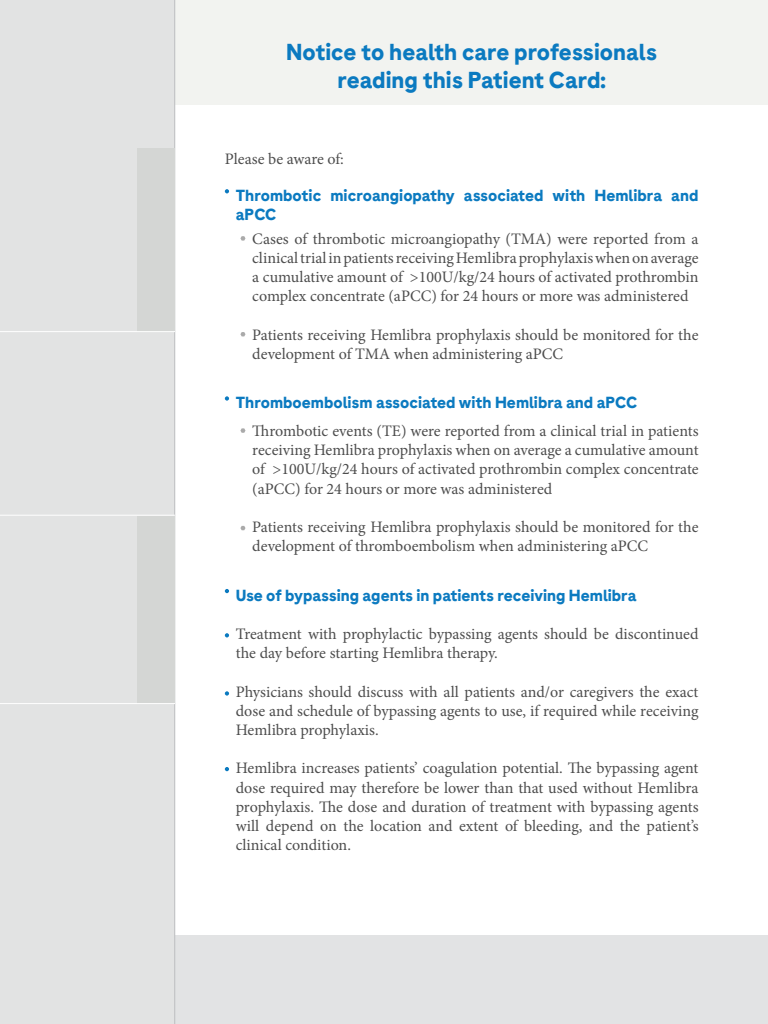
<style>
.page{position:relative;width:768px;height:1024px;background:#fff}
.page>*{position:absolute;margin:0;border:0;box-sizing:border-box;transform-origin:0 0}
.t1{font:700 23px/27.6px "Roche Sans";color:#0b7ac0;text-align:center}
.t2{font:16px/19.2px "Minion Pro";color:#4d4d4d;text-align:justify}
.t3{font:700 16px/19.2px "Roche Sans";color:#0b7ac0}
</style>
<div class="page">
<div style="left:3px;top:0;width:765px;height:105px;background:#f2f3f0"></div>
<div style="left:2px;top:935px;width:766px;height:89px;background:#e2e3e4"></div>
<div style="left:0;top:0;width:175px;height:1024px;background:#e2e3e3"></div>
<hr style="left:174px;top:0;width:1px;height:1024px;background:#bcbec0">
<svg style="left:225px;top:189px;width:4px;height:4px"></svg>
<svg style="left:225px;top:396px;width:4px;height:5px"></svg>
<svg style="left:225px;top:589px;width:4px;height:4px"></svg>
<svg style="left:225px;top:633px;width:4px;height:4px"></svg>
<svg style="left:225px;top:691px;width:4px;height:4px"></svg>
<svg style="left:225px;top:767px;width:4px;height:4px"></svg>
<svg style="left:240px;top:236px;width:5px;height:5px"></svg>
<svg style="left:240px;top:428px;width:5px;height:5px"></svg>
<svg style="left:240px;top:526px;width:5px;height:4px"></svg>
<svg style="left:240px;top:332px;width:5px;height:4px"></svg>
<div style="left:137px;top:149px;width:38px;height:183px;background:#d4d6d4"></div>
<div style="left:137px;top:516px;width:38px;height:188px;background:#d4d6d4"></div>
<hr style="left:0;top:331px;width:175px;height:1px;background:#fff">
<hr style="left:0;top:515px;width:175px;height:1px;background:#fff">
<hr style="left:0;top:703px;width:175px;height:1px;background:#fff">
<h1 class="t1" style="left:286px;top:38px;width:373px">Notice to health care professionals reading this Patient Card:</h1>
<p class="t2" style="left:225px;top:149px;width:121px">Please be aware of:</p>
<p class="t3" style="left:236px;top:186px;width:464px">Thrombotic microangiopathy associated with Hemlibra and aPCC</p>
<p class="t2" style="left:252px;top:229px;width:448px">Cases of thrombotic microangiopathy (TMA) were reported from a clinical trial in patients receiving Hemlibra prophylaxis when on average a cumulative amount of &gt;100U/kg/24 hours of activated prothrombin complex concentrate (aPCC) for 24 hours or more was administered</p>
<p class="t2" style="left:252px;top:325px;width:448px">Patients receiving Hemlibra prophylaxis should be monitored for the development of TMA when administering aPCC</p>
<p class="t3" style="left:236px;top:393px;width:403px">Thromboembolism associated with Hemlibra and aPCC</p>
<p class="t2" style="left:252px;top:421px;width:448px">Thrombotic events (TE) were reported from a clinical trial in patients receiving Hemlibra prophylaxis when on average a cumulative amount of &gt;100U/kg/24 hours of activated prothrombin complex concentrate (aPCC) for 24 hours or more was administered</p>
<p class="t2" style="left:252px;top:517px;width:448px">Patients receiving Hemlibra prophylaxis should be monitored for the development of thromboembolism when administering aPCC</p>
<p class="t3" style="left:236px;top:585px;width:402px">Use of bypassing agents in patients receiving Hemlibra</p>
<p class="t2" style="left:236px;top:624px;width:464px">Treatment with prophylactic bypassing agents should be discontinued the day before starting Hemlibra therapy.</p>
<p class="t2" style="left:236px;top:682px;width:464px">Physicians should discuss with all patients and/or caregivers the exact dose and schedule of bypassing agents to use, if required while receiving Hemlibra prophylaxis.</p>
<p class="t2" style="left:236px;top:759px;width:464px">Hemlibra increases patients’ coagulation potential. The bypassing agent dose required may therefore be lower than that used without Hemlibra prophylaxis. The dose and duration of treatment with bypassing agents will depend on the location and extent of bleeding, and the patient’s clinical condition.</p>
</div>
